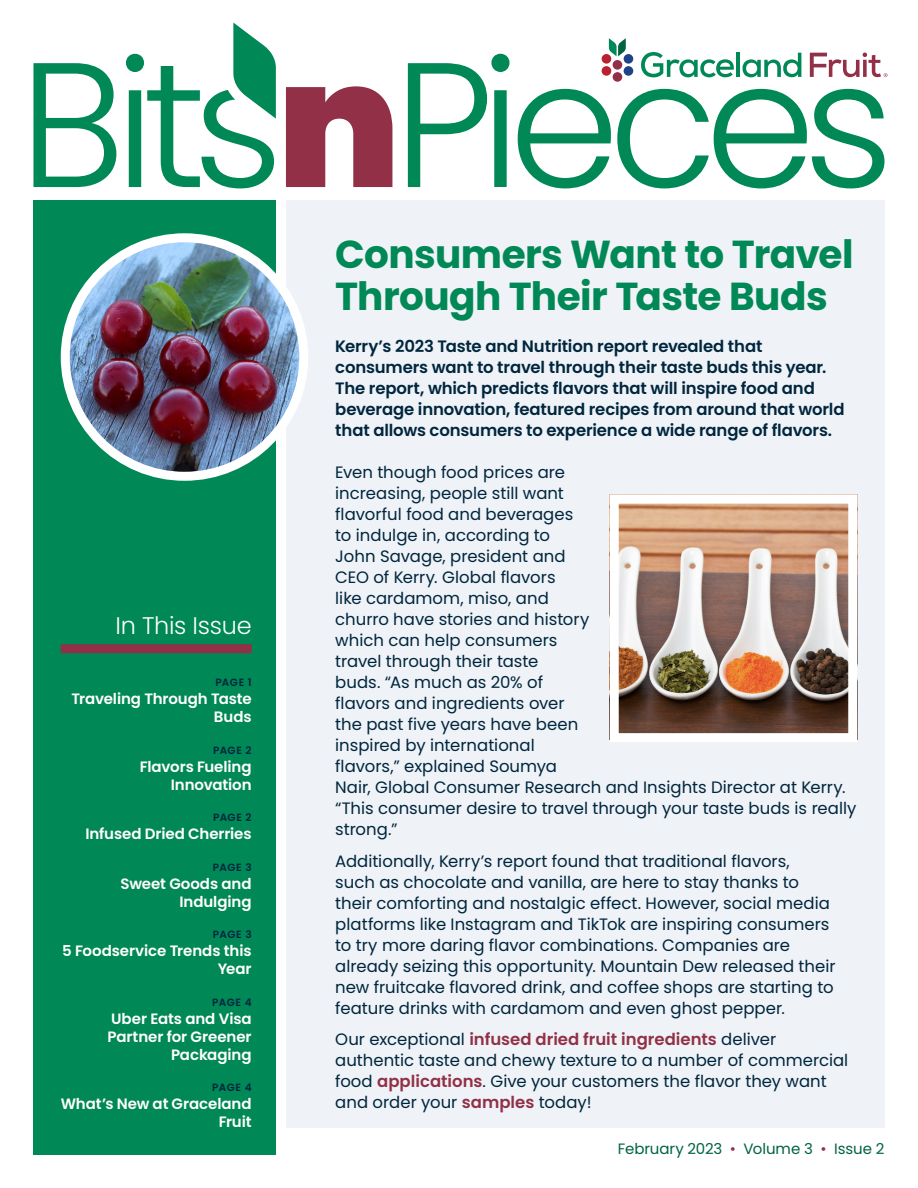
<style>
.page{position:relative;width:918px;height:1188px;background:#fff}
.page>*{position:absolute;margin:0;border:0;box-sizing:border-box;transform-origin:0 0}
.t1{font:700 39px/42px "Poppins";letter-spacing:-.015em;color:#008856}
.t2{font:300 24px "Poppins";letter-spacing:-.01em;color:#fff}
.t3{font:16.5px/21px "Poppins";color:#00263e}
.t4{font:600 16.5px/21px "Poppins";letter-spacing:-.01em;color:#00263e}
.t5{font:600 15px/18px "Poppins";letter-spacing:-.005em;color:#fff;text-align:right}
.t6{font:15px "Poppins";letter-spacing:-.005em;color:#016341}
.t7{font:600 10.5px "Poppins";letter-spacing:.035em;color:#00263e}
.s1{font-weight:600;color:#913047}
.s2{color:#913047}
</style>
<div class="page">
<div style="left:286px;top:200px;width:599px;height:927px;background:#eff2f6"></div>
<div style="left:33px;top:200px;width:243px;height:954px;background:#008856"></div>
<svg style="left:518px;top:89px;width:93px;height:99px"></svg>
<svg style="left:617px;top:89px;width:268px;height:99px"></svg>
<svg style="left:33px;top:63px;width:83px;height:124px"></svg>
<svg style="left:286px;top:86px;width:106px;height:101px"></svg>
<svg style="left:126px;top:23px;width:150px;height:165px"></svg>
<svg style="left:408px;top:54px;width:102px;height:133px"></svg>
<svg style="left:609px;top:38px;width:17px;height:18px"></svg>
<div style="left:624px;top:54px;width:9px;height:10px;background:#1f4387;border-radius:50%"></div>
<div style="left:624px;top:66px;width:9px;height:10px;background:#1f4387;border-radius:50%"></div>
<div style="left:613px;top:60px;width:9px;height:10px;background:#913047;border-radius:50%"></div>
<div style="left:613px;top:72px;width:9px;height:10px;background:#913047;border-radius:50%"></div>
<div style="left:602px;top:54px;width:9px;height:10px;background:#bb2031;border-radius:50%"></div>
<div style="left:602px;top:66px;width:9px;height:10px;background:#bb2031;border-radius:50%"></div>
<svg style="left:641px;top:52px;width:93px;height:25px"></svg>
<hr style="left:736px;top:53px;width:4px;height:24px;background:#008856">
<svg style="left:743px;top:53px;width:58px;height:24px"></svg>
<svg style="left:810px;top:52px;width:78px;height:25px"></svg>
<img style="left:65px;top:238px;width:239px;height:238px;border-radius:119px">
<div style="left:61px;top:233px;width:247px;height:248px;border:9px solid #fff;border-radius:50%"></div>
<div style="left:61px;top:644px;width:191px;height:9px;background:#913047"></div>
<img style="left:620px;top:505px;width:227px;height:227px">
<div style="left:610px;top:495px;width:247px;height:247px;border:9px solid #fff"></div>
<h2 class="t2" style="left:116px;top:611px;width:137px">In This Issue</h2>
<p class="t7" style="left:215px;top:676px;width:38px">PAGE 1</p>
<p class="t5" style="left:72px;top:690px;width:182px">Traveling Through Taste<br>Buds</p>
<p class="t7" style="left:213px;top:744px;width:40px">PAGE 2</p>
<p class="t5" style="left:140px;top:758px;width:113px">Flavors Fueling<br>Innovation</p>
<p class="t7" style="left:213px;top:811px;width:40px">PAGE 2</p>
<p class="t5" style="left:85px;top:825px;width:168px">Infused Dried Cherries</p>
<p class="t7" style="left:213px;top:861px;width:40px">PAGE 3</p>
<p class="t5" style="left:120px;top:875px;width:133px">Sweet Goods and<br>Indulging</p>
<p class="t7" style="left:213px;top:928px;width:40px">PAGE 3</p>
<p class="t5" style="left:62px;top:942px;width:191px">5 Foodservice Trends this<br>Year</p>
<p class="t7" style="left:212px;top:996px;width:41px">PAGE 4</p>
<p class="t5" style="left:107px;top:1010px;width:146px">Uber Eats and Visa<br>Partner for Greener<br>Packaging</p>
<p class="t7" style="left:212px;top:1081px;width:41px">PAGE 4</p>
<p class="t5" style="left:61px;top:1095px;width:192px">What’s New at Graceland<br>Fruit</p>
<h1 class="t1" style="left:335px;top:234px;width:520px">Consumers Want to Travel<br>Through Their Taste Buds</h1>
<p class="t4" style="left:335px;top:336px;width:511px">Kerry’s 2023 Taste and Nutrition report revealed that consumers want to travel through their taste buds this year.<br>The report, which predicts flavors that will inspire food and beverage innovation, featured recipes from around that world that allows consumers to experience a wide range of flavors.</p>
<p class="t3" style="left:335px;top:462px;width:523px">Even though food prices are<br>increasing, people still want<br>flavorful food and beverages<br>to indulge in, according to<br>John Savage, president and<br>CEO of Kerry. Global flavors<br>like cardamom, miso, and<br>churro have stories and history<br>which can help consumers<br>travel through their taste<br>buds. “As much as 20% of<br>flavors and ingredients over<br>the past five years have been<br>inspired by international<br>flavors,” explained Soumya<br>Nair, Global Consumer Research and Insights Director at Kerry. “This consumer desire to travel through your taste buds is really strong.”</p>
<p class="t3" style="left:335px;top:851px;width:502px">Additionally, Kerry’s report found that traditional flavors,<br>such as chocolate and vanilla, are here to stay thanks to their comforting and nostalgic effect. However, social media platforms like Instagram and TikTok are inspiring consumers to try more daring flavor combinations. Companies are already seizing this opportunity. Mountain Dew released their new fruitcake flavored drink, and coffee shops are starting to feature drinks with cardamom and even ghost pepper.</p>
<p class="t3" style="left:335px;top:1029px;width:515px">Our exceptional <span class="s1">infused dried fruit ingredients</span> deliver authentic taste and chewy texture to a number of commercial food <span class="s1">applications</span>. Give your customers the flavor they want and order your <span class="s1">samples</span> today!</p>
<p class="t6" style="left:618px;top:1140px;width:268px">February 2023 <span class="s2">•</span> Volume 3 <span class="s2">•</span> Issue 2</p>
</div>
